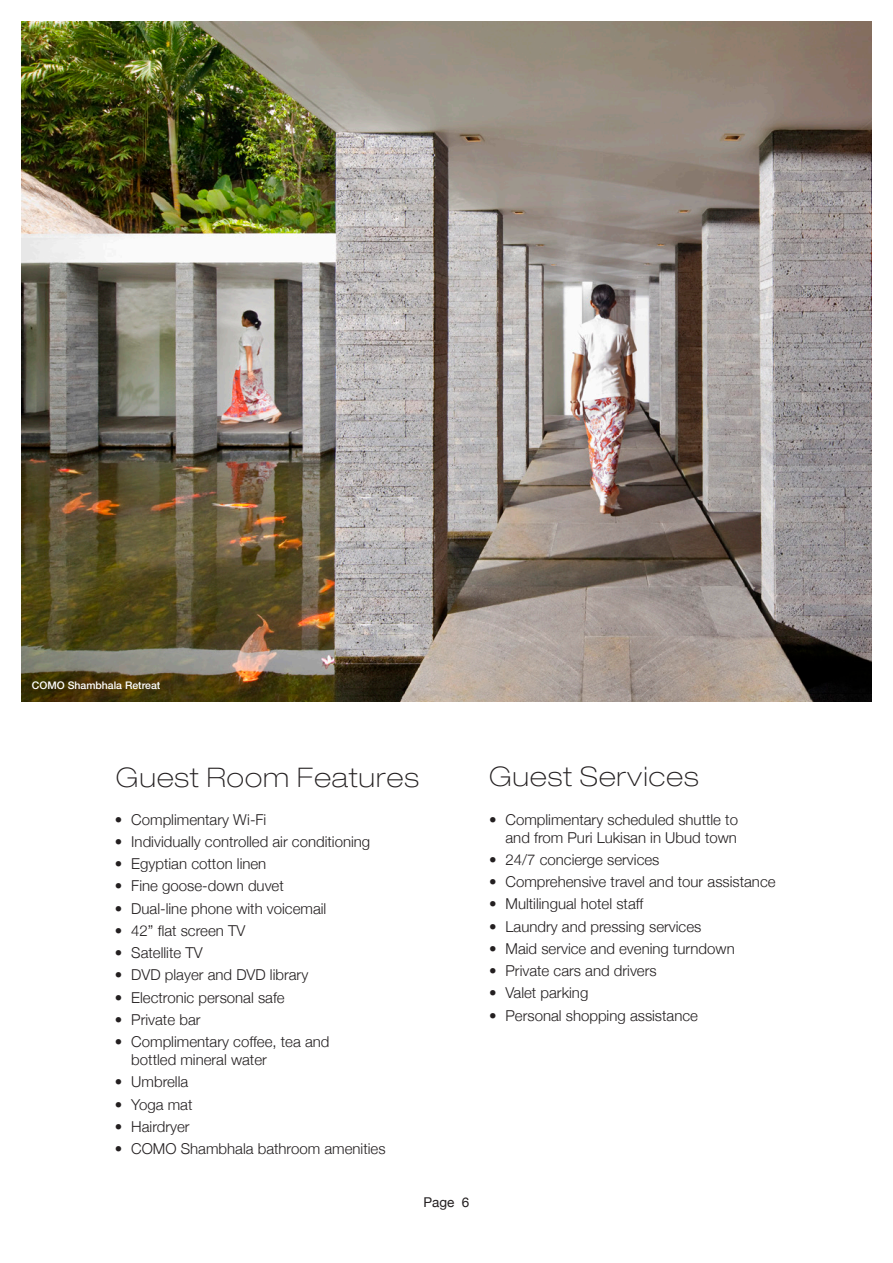
<style>
.page{position:relative;width:893px;height:1263px;background:#fff}
.page>*{position:absolute;margin:0;border:0;box-sizing:border-box;transform-origin:0 0}
.t1{font:100 expanded 27px "Helvetica Neue";letter-spacing:.04em;color:#231f20}
.Body_Copy{font:300 15px/18px "Helvetica Neue";color:#231f20}
.t2{font:13.5px "Helvetica Neue";color:#231f20}
.Body_Copy-2{font:500 10.5px "Helvetica Neue";color:#fff}
</style>
<div class="page">
<img style="left:21px;top:21px;width:851px;height:681px">
<p class="Body_Copy-2" style="left:32px;top:679px;width:130px">COMO Shambhala Retreat</p>
<p class="t1" style="left:116px;top:761px;width:304px">Guest Room Features</p>
<p class="t1" style="left:489px;top:761px;width:211px">Guest Services</p>
<p class="Body_Copy" style="left:115px;top:810px;width:153px">• Complimentary Wi-Fi</p>
<p class="Body_Copy" style="left:115px;top:832px;width:257px">• Individually controlled air conditioning</p>
<p class="Body_Copy" style="left:115px;top:854px;width:153px">• Egyptian cotton linen</p>
<p class="Body_Copy" style="left:115px;top:877px;width:171px">• Fine goose-down duvet</p>
<p class="Body_Copy" style="left:115px;top:899px;width:213px">• Dual-line phone with voicemail</p>
<p class="Body_Copy" style="left:115px;top:921px;width:132px">• 42” flat screen TV</p>
<p class="Body_Copy" style="left:115px;top:943px;width:89px">• Satellite TV</p>
<p class="Body_Copy" style="left:115px;top:966px;width:195px">• DVD player and DVD library</p>
<p class="Body_Copy" style="left:115px;top:988px;width:171px">• Electronic personal safe</p>
<p class="Body_Copy" style="left:115px;top:1010px;width:87px">• Private bar</p>
<p class="Body_Copy" style="left:131px;top:1032px;width:200px;text-indent:-16px">• Complimentary coffee, tea and bottled mineral water</p>
<p class="Body_Copy" style="left:115px;top:1073px;width:75px">• Umbrella</p>
<p class="Body_Copy" style="left:115px;top:1095px;width:79px">• Yoga mat</p>
<p class="Body_Copy" style="left:115px;top:1117px;width:76px">• Hairdryer</p>
<p class="Body_Copy" style="left:115px;top:1139px;width:272px">• COMO Shambhala bathroom amenities</p>
<p class="Body_Copy" style="left:489px;top:810px;width:251px;text-align:right">• Complimentary scheduled shuttle to and from Puri Lukisan in Ubud town</p>
<p class="Body_Copy" style="left:489px;top:850px;width:172px">• 24/7 concierge services</p>
<p class="Body_Copy" style="left:489px;top:872px;width:288px">• Comprehensive travel and tour assistance</p>
<p class="Body_Copy" style="left:489px;top:895px;width:156px">• Multilingual hotel staff</p>
<p class="Body_Copy" style="left:489px;top:917px;width:214px">• Laundry and pressing services</p>
<p class="Body_Copy" style="left:489px;top:939px;width:247px">• Maid service and evening turndown</p>
<p class="Body_Copy" style="left:489px;top:961px;width:169px">• Private cars and drivers</p>
<p class="Body_Copy" style="left:489px;top:984px;width:101px">• Valet parking</p>
<p class="Body_Copy" style="left:489px;top:1006px;width:211px">• Personal shopping assistance</p>
<p class="t2" style="left:423px;top:1194px;width:48px">Page 6</p>
</div>
